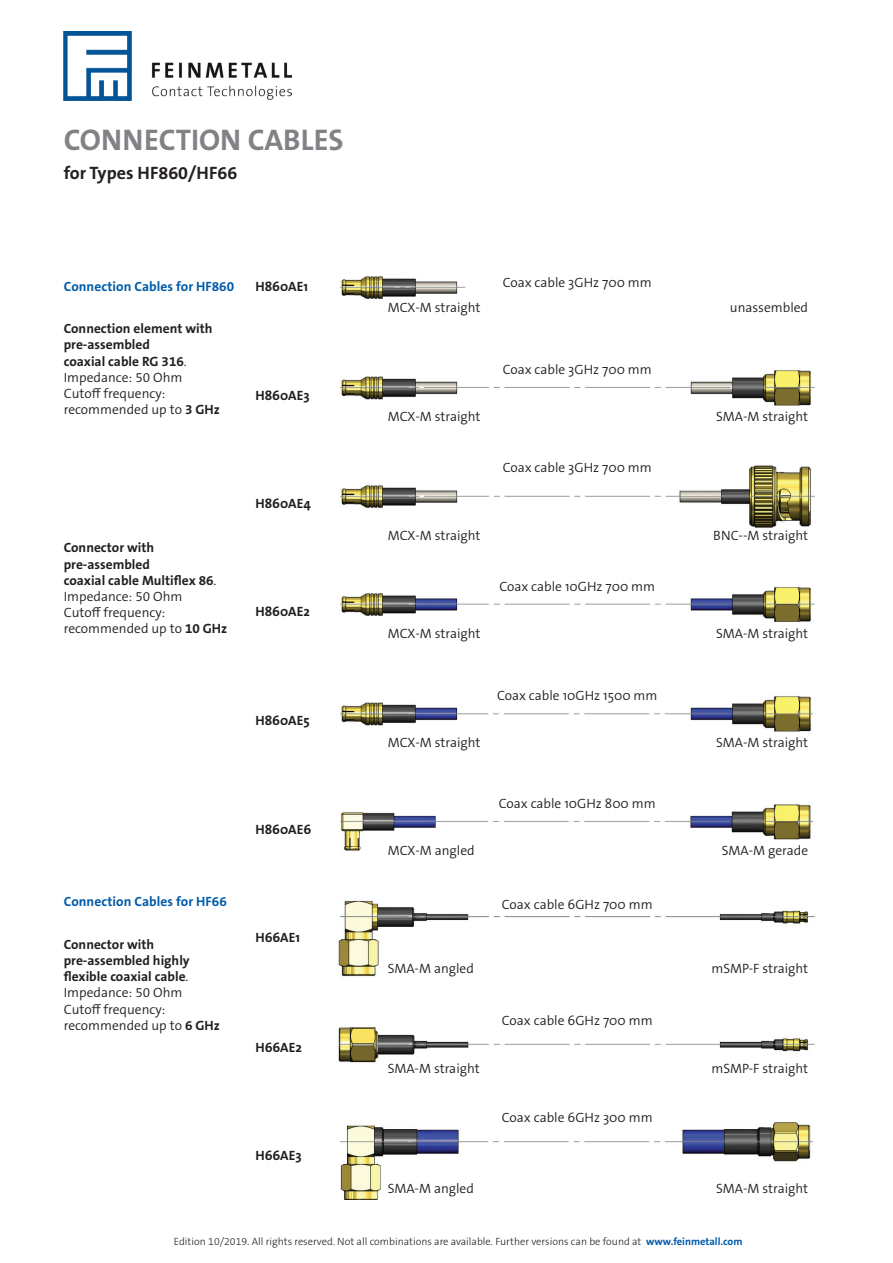
<style>
.page{position:relative;width:893px;height:1263px;background:#fff}
.page>*{position:absolute;margin:0;border:0;box-sizing:border-box;transform-origin:0 0}
.t1{font:700 30px "The Sans Os F";color:#808285}
.t2{font:700 18px "The Sans Os F";color:#231f20}
.t3{font:300 13.5px "The Sans Os F";color:#231f20}
.t4{font:700 13.5px/16.2px "The Sans Os F";color:#231f20}
.t5{font:700 13.5px "The Sans Os F";letter-spacing:.005em;color:#015aaa}
.t6{font:300 10.5px "The Sans Os F";color:#231f20}
.s1{font-weight:300}
.s2{font-weight:700;color:#015aaa}
</style>
<div class="page">
<img style="left:64px;top:32px;width:227px;height:68px">
<img style="left:340px;top:370px;width:475px;height:36px">
<img style="left:340px;top:465px;width:475px;height:63px">
<img style="left:340px;top:696px;width:473px;height:36px">
<img style="left:340px;top:804px;width:473px;height:47px">
<img style="left:338px;top:900px;width:477px;height:77px">
<img style="left:338px;top:1027px;width:477px;height:36px">
<img style="left:340px;top:1122px;width:474px;height:77px">
<img style="left:340px;top:276px;width:126px;height:23px">
<img style="left:340px;top:587px;width:475px;height:35px">
<h1 class="t1" style="left:64px;top:120px;width:281px">CONNECTION CABLES</h1>
<h2 class="t2" style="left:64px;top:162px;width:175px">for Types HF860/HF66</h2>
<p class="t5" style="left:64px;top:277px;width:172px">Connection Cables for HF860</p>
<p class="t4" style="left:64px;top:321px;width:158px">Connection element with pre-assembled<br>coaxial cable RG 316<span class="s1">.<br>Impedance: 50 Ohm<br>Cutoff frequency: recommended up to</span> 3 GHz</p>
<p class="t4" style="left:64px;top:540px;width:165px">Connector with pre-assembled<br>coaxial cable Multiflex 86<span class="s1">.<br>Impedance: 50 Ohm<br>Cutoff frequency: recommended up to</span> 10 GHz</p>
<p class="t5" style="left:64px;top:893px;width:165px">Connection Cables for HF66</p>
<p class="t4" style="left:64px;top:936px;width:158px">Connector with pre-assembled highly flexible coaxial cable<span class="s1">.<br>Impedance: 50 Ohm<br>Cutoff frequency: recommended up to</span> 6 GHz</p>
<p class="t4" style="left:255px;top:278px;width:54px">H860AE1</p>
<p class="t3" style="left:503px;top:274px;width:151px">Coax cable 3GHz 700 mm</p>
<p class="t4" style="left:255px;top:387px;width:56px">H860AE3</p>
<p class="t3" style="left:388px;top:299px;width:94px">MCX-M straight</p>
<p class="t3" style="left:503px;top:361px;width:151px">Coax cable 3GHz 700 mm</p>
<p class="t3" style="left:730px;top:299px;width:80px">unassembled</p>
<p class="t3" style="left:388px;top:407px;width:94px">MCX-M straight</p>
<p class="t3" style="left:716px;top:407px;width:94px">SMA-M straight</p>
<p class="t4" style="left:255px;top:495px;width:57px">H860AE4</p>
<p class="t4" style="left:255px;top:604px;width:56px">H860AE2</p>
<p class="t4" style="left:255px;top:713px;width:56px">H860AE5</p>
<p class="t4" style="left:255px;top:821px;width:57px">H860AE6</p>
<p class="t4" style="left:255px;top:930px;width:46px">H66AE1</p>
<p class="t4" style="left:255px;top:1039px;width:48px">H66AE2</p>
<p class="t4" style="left:255px;top:1148px;width:48px">H66AE3</p>
<p class="t3" style="left:503px;top:459px;width:151px">Coax cable 3GHz 700 mm</p>
<p class="t3" style="left:388px;top:527px;width:94px">MCX-M straight</p>
<p class="t3" style="left:713px;top:527px;width:96px">BNC--M straight</p>
<p class="t3" style="left:499px;top:577px;width:157px">Coax cable 10GHz 700 mm</p>
<p class="t3" style="left:388px;top:625px;width:94px">MCX-M straight</p>
<p class="t3" style="left:716px;top:625px;width:94px">SMA-M straight</p>
<p class="t3" style="left:497px;top:686px;width:162px">Coax cable 10GHz 1500 mm</p>
<p class="t3" style="left:388px;top:733px;width:94px">MCX-M straight</p>
<p class="t3" style="left:716px;top:733px;width:94px">SMA-M straight</p>
<p class="t3" style="left:499px;top:795px;width:158px">Coax cable 10GHz 800 mm</p>
<p class="t3" style="left:388px;top:842px;width:88px">MCX-M angled</p>
<p class="t3" style="left:722px;top:842px;width:88px">SMA-M gerade</p>
<p class="t3" style="left:502px;top:895px;width:152px">Coax cable 6GHz 700 mm</p>
<p class="t3" style="left:388px;top:960px;width:88px">SMA-M angled</p>
<p class="t3" style="left:711px;top:960px;width:98px">mSMP-F straight</p>
<p class="t3" style="left:502px;top:1011px;width:152px">Coax cable 6GHz 700 mm</p>
<p class="t3" style="left:388px;top:1059px;width:94px">SMA-M straight</p>
<p class="t3" style="left:711px;top:1059px;width:98px">mSMP-F straight</p>
<p class="t3" style="left:502px;top:1109px;width:152px">Coax cable 6GHz 300 mm</p>
<p class="t3" style="left:388px;top:1179px;width:88px">SMA-M angled</p>
<p class="t3" style="left:716px;top:1179px;width:94px">SMA-M straight</p>
<p class="t6" style="left:174px;top:1235px;width:570px">Edition 10/2019. All rights reserved. Not all combinations are available. Further versions can be found at <span class="s2">www.feinmetall.com</span></p>
</div>
